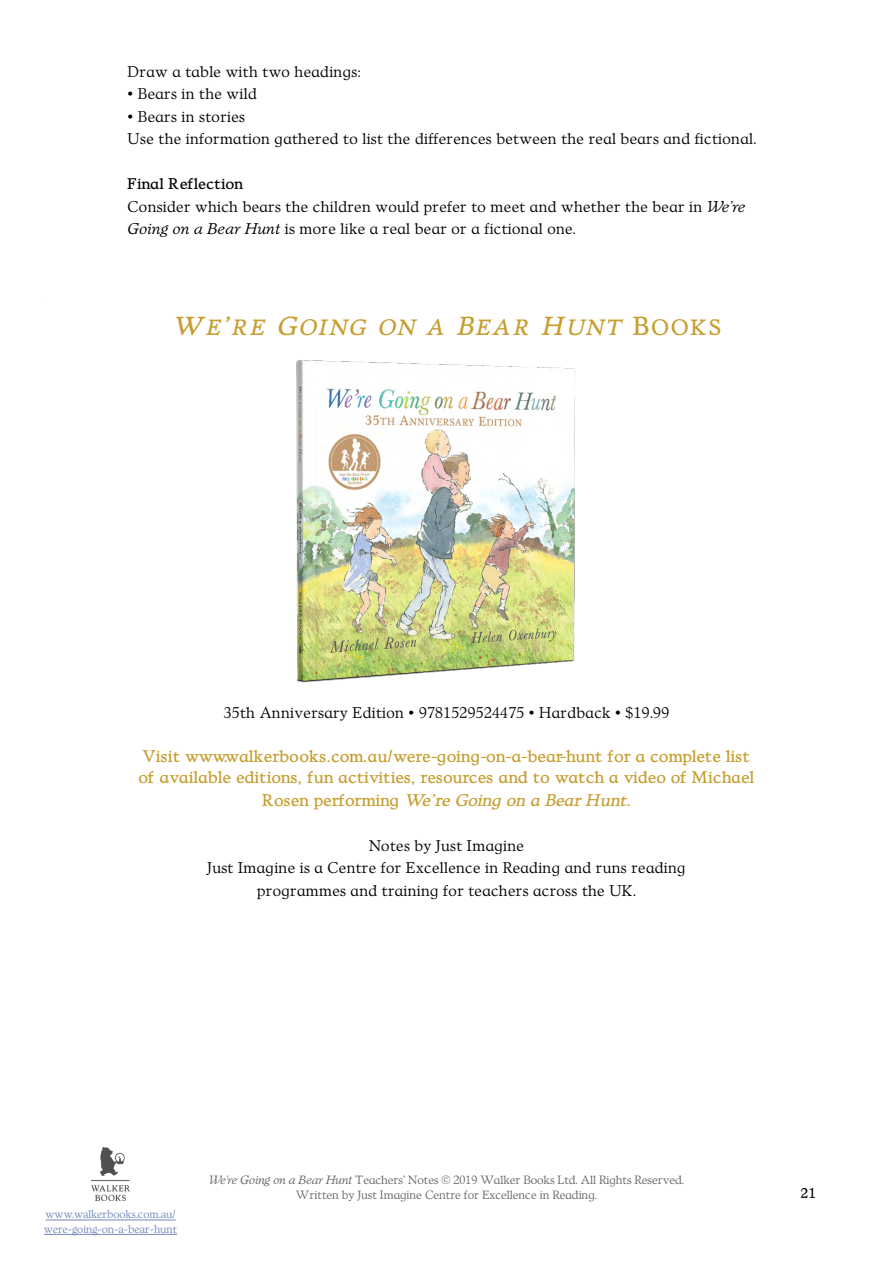
<style>
.page{position:relative;width:893px;height:1263px;background:#fff}
.page>*{position:absolute;margin:0;border:0;box-sizing:border-box;transform-origin:0 0}
.t1{font:italic 23.55px "Veronan Bold Educational SC850";color:#c79d2f}
.t2{font:18px/22px "Veronan Bold Educational";letter-spacing:.02em;color:#c79d2f;text-align:center}
.t3{font:16.5px/22.5px "Veronan Light Educational";letter-spacing:.025em;color:#000}
.t4{font:16.5px "Veronan Bold Educational";letter-spacing:.025em;color:#000}
.t5{font:15px "Veronan Bold Educational";color:#000}
.t6{font:12.75px/15.3px "Veronan Light Educational";color:#676767;text-align:center}
.t7{font:300 12px/14.4px "Veronan";color:#7188bc}
.s1{font-family:"Veronan";font-weight:300;font-style:italic}
.s2{font-size:27.75px}
.s3{font-style:normal;font-size:27.75px}
.s4{font-style:normal}
.s5{font-style:italic}
</style>
<div class="page">
<img style="left:296px;top:360px;width:280px;height:323px">
<hr style="left:46px;top:1220px;width:130px;height:1px;background:#7188bc">
<hr style="left:44px;top:1234px;width:133px;height:1px;background:#7188bc">
<img style="left:91px;top:1147px;width:39px;height:53px">
<p class="t3" style="left:128px;top:60px;width:234px">Draw a table with two headings:</p>
<p class="t3" style="left:128px;top:83px;width:131px">• Bears in the wild</p>
<p class="t3" style="left:128px;top:105px;width:630px">• Bears in stories<br>Use the information gathered to list the differences between the real bears and fictional.</p>
<p class="t4" style="left:128px;top:175px;width:117px">Final Reflection</p>
<p class="t3" style="left:128px;top:195px;width:619px">Consider which bears the children would prefer to meet and whether the bear in <span class="s1">We’re<br>Going on a Bear Hunt</span> is more like a real bear or a fictional one.</p>
<h1 class="t1" style="left:172px;top:315px;width:549px"><span class="s2">W</span>E<span class="s2">’</span>RE <span class="s2">G</span>OING ON A <span class="s2">B</span>EAR <span class="s2">H</span>UNT <span class="s3">B</span><span class="s4">OOKS</span></h1>
<p class="t3" style="left:224px;top:701px;width:447px">35th Anniversary Edition • 9781529524475 • Hardback • $19.99</p>
<p class="t2" style="left:139px;top:745px;width:617px">Visit www.walkerbooks.com.au/were-going-on-a-bear-hunt for a complete list of available editions, fun activities, resources and to watch a video of Michael<br>R o s e n p e rf o rmi n g <span class="s5">We’re Going on a Bear Hunt</span>.</p>
<p class="t3" style="left:207px;top:834px;width:480px;text-align:center">Notes by Just Imagine<br>Just Imagine is a Centre for Excellence in Reading and runs reading programmes and training for teachers across the UK.</p>
<p class="t7" style="left:44px;top:1207px;width:135px">www.walkerbooks.com.au/ were-going-on-a-bear-hunt</p>
<p class="t6" style="left:209px;top:1172px;width:477px"><span class="s1">We’re Going on a Bear Hunt</span> Teachers’ Notes © 2019 Walker Books Ltd. All Rights Reserved.<br>Written by Just Imagine Centre for Excellence in Reading.</p>
<p class="t5" style="left:800px;top:1185px;width:18px">21</p>
</div>
